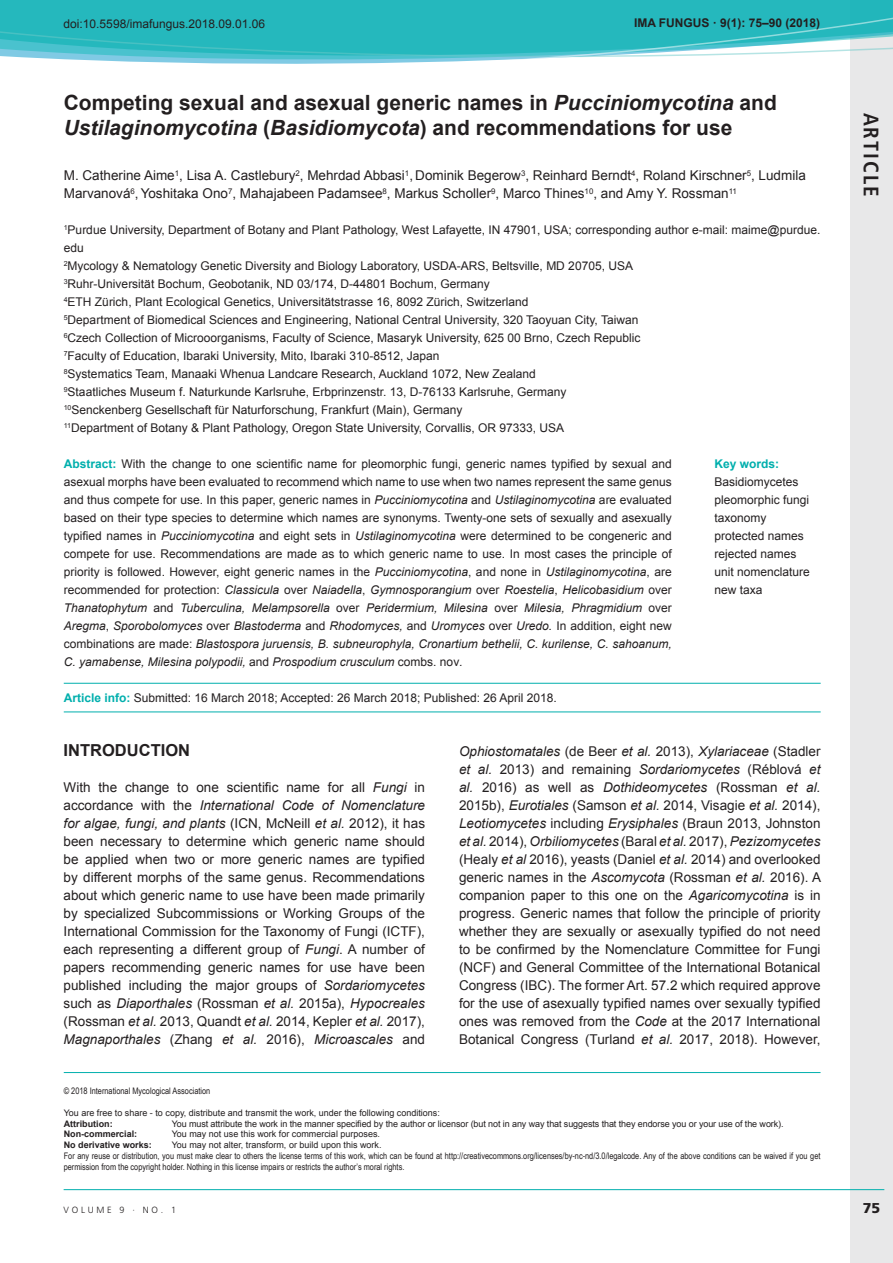
<style>
.page{position:relative;width:893px;height:1263px;background:#fff}
.page>*{position:absolute;margin:0;border:0;box-sizing:border-box;transform-origin:0 0}
.t1{font:700 21px/25.2px "Arial";color:#231f20}
.t2{font:700 condensed 21px "Frutiger LT Std";letter-spacing:.1em;color:#231f20}
.t3{font:700 16.5px "Arial";color:#231f20}
.t4{font:900 14.25px "Frutiger LT Std";color:#231f20}
.t5{font:13.5px/18px "Arial";color:#231f20;text-align:justify}
.t6{font:12px/18px "Arial";color:#231f20}
.t7{font:700 12px "Arial";color:#231f20}
.t8{font:700 12px "Arial";color:#00afad}
.t9{font:9px/10.8px "Arial Narrow";color:#231f20}
.t10{font:9px "Arial";color:#231f20}
.t11{font:700 9px "Arial";color:#231f20}
.t12{font:300 9px "Frutiger LT Std";letter-spacing:.3em;color:#231f20}
.s1{font-style:italic}
.s2{font-weight:700;color:#00afad}
</style>
<div class="page">
<div style="left:850px;top:0;width:43px;height:1263px;background:#e8e8e9"></div>
<div style="left:2px;top:0;width:891px;height:15px;background:#25b8bd"></div>
<svg style="left:2px;top:15px;width:891px;height:49px;background:#50c4ca"></svg>
<svg style="left:0;top:0;width:2px;height:57px"></svg>
<hr style="left:64px;top:1189px;width:820px;height:1px;background:#00afad">
<hr style="left:64px;top:1072px;width:756px;height:1px;background:#00afad">
<hr style="left:64px;top:711px;width:757px;height:1px;background:#00afad">
<hr style="left:64px;top:683px;width:757px;height:1px;background:#00afad">
<p class="t6" style="left:64px;top:15px;width:203px">doi:10.5598/imafungus.2018.09.01.06</p>
<p class="t7" style="left:634px;top:15px;width:188px">IMA FUNGUS · 9(1): 75–90 (2018)</p>
<h1 class="t1" style="left:64px;top:91px;width:715px">Competing sexual and asexual generic names in <span class="s1">Pucciniomycotina</span> and<br><span class="s1">Ustilaginomycotina</span> (<span class="s1">Basidiomycota</span>) and recommendations for use</h1>
<p class="t5" style="left:64px;top:166px;width:744px">M. Catherine Aime<sup>1</sup>, Lisa A. Castlebury<sup>2</sup>, Mehrdad Abbasi<sup>1</sup>, Dominik Begerow<sup>3</sup>, Reinhard Berndt<sup>4</sup>, Roland Kirschner<sup>5</sup>, Ludmila<br>Marvanová<sup>6</sup>,Yoshitaka Ono<sup>7</sup>, Mahajabeen Padamsee<sup>8</sup>, Markus Scholler<sup>9</sup>, Marco Thines<sup>10</sup>, and Amy Y. Rossman<sup>11</sup></p>
<p class="t6" style="left:64px;top:221px;width:758px"><sup>1</sup>Purdue University, Department of Botany and Plant Pathology, West Lafayette, IN 47901, USA; corresponding author e-mail: maime@purdue. edu<br><sup>2</sup>Mycology &amp; Nematology Genetic Diversity and Biology Laboratory, USDA-ARS, Beltsville, MD 20705, USA<br><sup>3</sup>Ruhr-Universität Bochum, Geobotanik, ND 03/174, D-44801 Bochum, Germany<br><sup>4</sup>ETH Zürich, Plant Ecological Genetics, Universitätstrasse 16, 8092 Zürich, Switzerland<br><sup>5</sup>Department of Biomedical Sciences and Engineering, National Central University, 320 Taoyuan City, Taiwan<br><sup>6</sup>Czech Collection of Microoorganisms, Faculty of Science, Masaryk University, 625 00 Brno, Czech Republic<br><sup>7</sup>Faculty of Education, Ibaraki University, Mito, Ibaraki 310-8512, Japan<br><sup>8</sup>Systematics Team, Manaaki Whenua Landcare Research, Auckland 1072, New Zealand<br><sup>9</sup>Staatliches Museum f. Naturkunde Karlsruhe, Erbprinzenstr. 13, D-76133 Karlsruhe, Germany<br><sup>10</sup>Senckenberg Gesellschaft für Naturforschung, Frankfurt (Main), Germany<br><sup>11</sup>Department of Botany &amp; Plant Pathology, Oregon State University, Corvallis, OR 97333, USA</p>
<p class="t6" style="left:64px;top:455px;width:610px;text-align:justify"><span class="s2">Abstract:</span> With the change to one scientific name for pleomorphic fungi, generic names typified by sexual and asexual morphs have been evaluated to recommend which name to use when two names represent the same genus and thus compete for use. In this paper, generic names in <span class="s1">Pucciniomycotina</span> and <span class="s1">Ustilaginomycotina</span> are evaluated based on their type species to determine which names are synonyms. Twenty-one sets of sexually and asexually typified names in <span class="s1">Pucciniomycotina</span> and eight sets in <span class="s1">Ustilaginomycotina</span> were determined to be congeneric and compete for use. Recommendations are made as to which generic name to use. In most cases the principle of priority is followed. However, eight generic names in the <span class="s1">Pucciniomycotina</span>, and none in <span class="s1">Ustilaginomycotina</span>, are recommended for protection: <span class="s1">Classicula</span> over <span class="s1">Naiadella</span>, <span class="s1">Gymnosporangium</span> over <span class="s1">Roestelia</span>, <span class="s1">Helicobasidium</span> over <span class="s1">Thanatophytum</span> and <span class="s1">Tuberculina, Melampsorella</span> over <span class="s1">Peridermium, Milesina</span> over <span class="s1">Milesia, Phragmidium</span> over <span class="s1">Aregma</span>, <span class="s1">Sporobolomyces</span> over <span class="s1">Blastoderma</span> and <span class="s1">Rhodomyces,</span> and <span class="s1">Uromyces</span> over <span class="s1">Uredo.</span> In addition, eight new combinations are made: <span class="s1">Blastospora juruensis, B. subneurophyla, Cronartium bethelii, C. kurilense, C. sahoanum, C. yamabense, Milesina polypodii,</span> and <span class="s1">Prospodium crusculum</span> combs. nov<span class="s1">.</span></p>
<p class="t6" style="left:64px;top:689px;width:494px"><span class="s2">Article info:</span> Submitted: 16 March 2018; Accepted: 26 March 2018; Published: 26 April 2018.</p>
<p class="t8" style="left:714px;top:456px;width:66px">Key words:</p>
<p class="t6" style="left:714px;top:473px;width:97px">Basidiomycetes pleomorphic fungi taxonomy protected names rejected names unit nomenclature new taxa</p>
<h2 class="t3" style="left:64px;top:739px;width:128px">INTRODUCTION</h2>
<p class="t5" style="left:64px;top:778px;width:363px">With the change to one scientific name for all <span class="s1">Fungi</span> in accordance with the <span class="s1">International Code of Nomenclature for algae, fungi, and plants</span> (ICN, McNeill <span class="s1">et al.</span> 2012), it has been necessary to determine which generic name should be applied when two or more generic names are typified by different morphs of the same genus. Recommendations about which generic name to use have been made primarily by specialized Subcommissions or Working Groups of the International Commission for the Taxonomy of Fungi (ICTF), each representing a different group of <span class="s1">Fungi</span>. A number of papers recommending generic names for use have been published including the major groups of <span class="s1">Sordariomycetes </span>such as <span class="s1">Diaporthales</span> (Rossman <span class="s1">et al.</span> 2015a), <span class="s1">Hypocreales </span>(Rossman <span class="s1">et al.</span> 2013, Quandt <span class="s1">et al.</span> 2014, Kepler <span class="s1">et al.</span> 2017), <span class="s1">Magnaporthales</span> (Zhang <span class="s1">et al.</span> 2016), <span class="s1">Microascales</span> and</p>
<p class="t5" style="left:459px;top:742px;width:364px"><span class="s1">Ophiostomatales</span> (de Beer <span class="s1">et al.</span> 2013), <span class="s1">Xylariaceae</span> (Stadler <span class="s1">et al.</span> 2013) and remaining <span class="s1">Sordariomycetes</span> (Réblová <span class="s1">et al.</span> 2016) as well as <span class="s1">Dothideomycetes</span> (Rossman <span class="s1">et al.<br></span>2015b), <span class="s1">Eurotiales</span> (Samson <span class="s1">et al.</span> 2014, Visagie <span class="s1">et al.</span> 2014), <span class="s1">Leotiomycetes</span> including <span class="s1">Erysiphales</span> (Braun 2013, Johnston <span class="s1">et al.</span> 2014), <span class="s1">Orbiliomycetes</span> (Baral <span class="s1">et al.</span> 2017), <span class="s1">Pezizomycetes </span>(Healy <span class="s1">et al</span> 2016), yeasts (Daniel <span class="s1">et al.</span> 2014) and overlooked generic names in the <span class="s1">Ascomycota</span> (Rossman <span class="s1">et al.</span> 2016). A companion paper to this one on the <span class="s1">Agaricomycotina</span> is in progress. Generic names that follow the principle of priority whether they are sexually or asexually typified do not need to be confirmed by the Nomenclature Committee for Fungi (NCF) and General Committee of the International Botanical Congress (IBC). The former Art. 57.2 which required approve for the use of asexually typified names over sexually typified ones was removed from the <span class="s1">Code</span> at the 2017 International Botanical Congress (Turland <span class="s1">et al.</span> 2017, 2018). However,</p>
<p class="t9" style="left:64px;top:1085px;width:148px">© 2018 International Mycological Association</p>
<p class="t10" style="left:64px;top:1107px;width:378px">You are free to share - to copy, distribute and transmit the work, under the following conditions:</p>
<p class="t11" style="left:64px;top:1117px;width:50px">Attribution:</p>
<p class="t10" style="left:172px;top:1117px;width:613px">You must attribute the work in the manner specified by the author or licensor (but not in any way that suggests that they endorse you or your use of the work).</p>
<p class="t11" style="left:64px;top:1128px;width:75px">Non-commercial:</p>
<p class="t10" style="left:172px;top:1128px;width:210px">You may not use this work for commercial purposes.</p>
<p class="t11" style="left:64px;top:1139px;width:90px">No derivative works:</p>
<p class="t10" style="left:172px;top:1139px;width:211px">You may not alter, transform, or build upon this work.</p>
<p class="t9" style="left:64px;top:1150px;width:758px">For any reuse or distribution, you must make clear to others the license terms of this work, which can be found at http://creativecommons.org/licenses/by-nc-nd/3.0/legalcode. Any of the above conditions can be waived if you get permission from the copyright holder. Nothing in this license impairs or restricts the author’s moral rights.</p>
<p class="t12" style="left:64px;top:1205px;width:114px">VOLUME 9 · NO. 1</p>
<h1 class="t2" style="left:883px;top:113px;width:86px;rotate:90deg">ARTICLE</h1>
<p class="t4" style="left:863px;top:1200px;width:19px">75</p>
</div>
